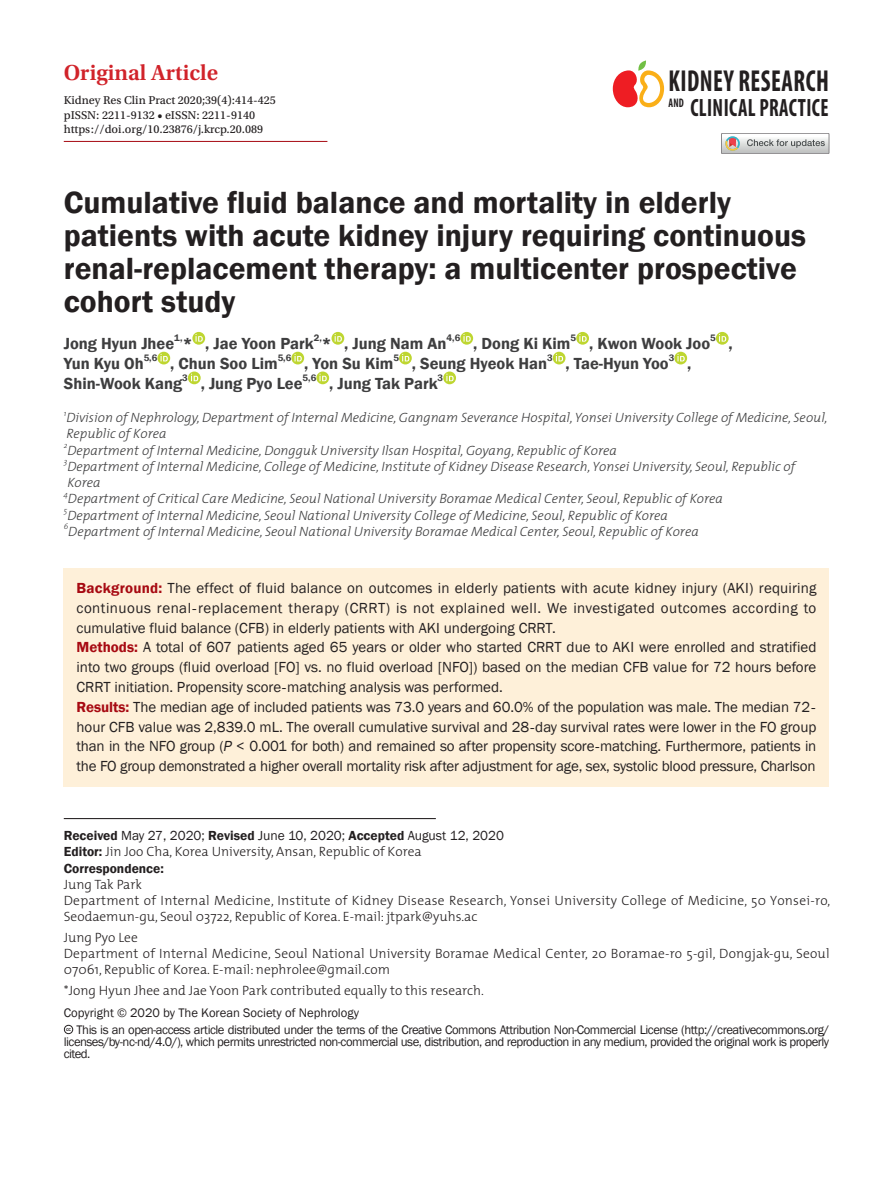
<style>
.page{position:relative;width:893px;height:1191px;background:#fff}
.page>*{position:absolute;margin:0;border:0;box-sizing:border-box;transform-origin:0 0}
.t1{font:600 31.5px/33px "Franklin Gothic";color:#231f20}
.t2{font:700 condensed 30.45px "Myriad Pro";letter-spacing:.02em;color:#231f20;scale:.82 1}
.t3{font:700 condensed 25.05px "Myriad Pro";letter-spacing:.02em;color:#231f20;scale:.82 1}
.t4{font:600 22.8px "Utopia Std";color:#d1232a}
.t5{font:600 16.5px "Franklin Gothic";color:#3e3e3f}
.t6{font:15px/19.8px "Franklin Gothic";color:#231f20}
.t7{font:italic 300 13.5px/16.2px "The Mix";color:#3e3e3f}
.t8{font:300 13.5px/16.2px "The Mix";color:#231f20}
.t9{font:300 13.5px/16.2px "The Mix";letter-spacing:.02em;color:#231f20}
.t10{font:13.5px "Franklin Gothic";color:#231f20}
.t11{font:600 13.5px "Franklin Gothic";color:#231f20}
.t12{font:12.75px/12px "Franklin Gothic";letter-spacing:-.04em;color:#231f20;text-align:justify}
.t13{font:12.75px "Franklin Gothic";color:#231f20}
.t14{font:12px/14.4px "Utopia Std Capt";color:#231f20}
.t15{font:600 9.6px "Franklin Gothic";color:#3e3e3f}
.t16{font:italic 300 7.8px "The Mix";color:#3e3e3f}
.t17{font:3.9px "Gothic 725 BT Black A";color:#231f20}
.s1{font-weight:600;color:#a70a12}
.s2{font-family:"Utopia Std Capt"}
.s3{font-style:italic}
.s4{font-weight:600}
.s5{font-family:"Franklin Gothic";font-weight:600}
</style>
<div class="page">
<div style="left:64px;top:567px;width:765px;height:219px;background:#fef0d9"></div>
<svg style="left:192px;top:332px;width:13px;height:13px"></svg>
<svg style="left:196px;top:334px;width:7px;height:7px"></svg>
<svg style="left:332px;top:332px;width:12px;height:13px"></svg>
<svg style="left:335px;top:334px;width:7px;height:7px"></svg>
<svg style="left:460px;top:332px;width:13px;height:13px"></svg>
<svg style="left:463px;top:334px;width:8px;height:7px"></svg>
<svg style="left:576px;top:332px;width:13px;height:13px"></svg>
<svg style="left:579px;top:334px;width:8px;height:7px"></svg>
<svg style="left:716px;top:332px;width:13px;height:13px"></svg>
<svg style="left:719px;top:334px;width:7px;height:7px"></svg>
<svg style="left:157px;top:352px;width:13px;height:12px"></svg>
<svg style="left:161px;top:354px;width:7px;height:7px"></svg>
<svg style="left:291px;top:352px;width:13px;height:12px"></svg>
<svg style="left:295px;top:354px;width:7px;height:7px"></svg>
<svg style="left:399px;top:352px;width:13px;height:12px"></svg>
<svg style="left:402px;top:354px;width:7px;height:7px"></svg>
<svg style="left:553px;top:352px;width:12px;height:12px"></svg>
<svg style="left:556px;top:354px;width:7px;height:7px"></svg>
<svg style="left:674px;top:352px;width:13px;height:12px"></svg>
<svg style="left:677px;top:354px;width:8px;height:7px"></svg>
<svg style="left:188px;top:371px;width:13px;height:13px"></svg>
<svg style="left:191px;top:374px;width:7px;height:7px"></svg>
<svg style="left:316px;top:371px;width:13px;height:13px"></svg>
<svg style="left:319px;top:374px;width:8px;height:7px"></svg>
<svg style="left:443px;top:371px;width:13px;height:13px"></svg>
<svg style="left:446px;top:374px;width:8px;height:7px"></svg>
<hr style="left:64px;top:141px;width:263px;height:1px;background:#a70a12">
<svg style="left:721px;top:133px;width:108px;height:21px"></svg>
<svg style="left:613px;top:60px;width:51px;height:47px"></svg>
<hr style="left:64px;top:818px;width:372px;height:1px;background:#231f20">
<div style="left:64px;top:1025px;width:9px;height:9px;border:1px solid #231f20;border-radius:50%"></div>
<h3 class="t4" style="left:64px;top:59px;width:156px">Original Article</h3>
<p class="t14" style="left:64px;top:94px;width:214px">Kidney Res Clin Pract 2020;39(4):414-425 pISSN: 2211-9132 • eISSN: 2211-9140 https://doi.org/10.23876/j.krcp.20.089</p>
<h2 class="t2" style="left:668px;top:62px;width:197px">KIDNEY RESEARCH</h2>
<h3 class="t3" style="left:668px;top:91px;width:197px"><sup>AND</sup> CLINICAL PRACTICE</h3>
<h1 class="t1" style="left:64px;top:187px;width:744px">Cumulative fluid balance and mortality in elderly patients with acute kidney injury requiring continuous renal-replacement therapy: a multicenter prospective cohort study</h1>
<p class="t5" style="left:64px;top:333px;width:112px">Jong Hyun Jhee</p>
<p class="t15" style="left:174px;top:332px;width:10px">1,</p>
<p class="t5" style="left:183px;top:333px;width:132px">* , Jae Yoon Park</p>
<p class="t15" style="left:314px;top:332px;width:10px">2,</p>
<p class="t5" style="left:322px;top:333px;width:126px">* , Jung Nam An</p>
<p class="t15" style="left:447px;top:332px;width:15px">4,6</p>
<p class="t5" style="left:473px;top:333px;width:99px">, Dong Ki Kim</p>
<p class="t15" style="left:571px;top:332px;width:7px">5</p>
<p class="t5" style="left:589px;top:333px;width:123px">, Kwon Wook Joo</p>
<p class="t15" style="left:710px;top:332px;width:7px">5</p>
<p class="t5" style="left:729px;top:333px;width:6px">,</p>
<p class="t5" style="left:64px;top:353px;width:81px">Yun Kyu Oh</p>
<p class="t15" style="left:144px;top:352px;width:15px">5,6</p>
<p class="t5" style="left:170px;top:353px;width:109px">, Chun Soo Lim</p>
<p class="t15" style="left:278px;top:352px;width:15px">5,6</p>
<p class="t5" style="left:304px;top:353px;width:91px">, Yon Su Kim</p>
<p class="t15" style="left:393px;top:352px;width:7px">5</p>
<p class="t5" style="left:412px;top:353px;width:137px">, Seung Hyeok Han</p>
<p class="t15" style="left:547px;top:352px;width:7px">3</p>
<p class="t5" style="left:565px;top:353px;width:105px">, Tae-Hyun Yoo</p>
<p class="t15" style="left:669px;top:352px;width:7px">3</p>
<p class="t5" style="left:687px;top:353px;width:6px">,</p>
<p class="t5" style="left:64px;top:373px;width:120px">Shin-Wook Kang</p>
<p class="t15" style="left:182px;top:372px;width:7px">3</p>
<p class="t5" style="left:201px;top:373px;width:103px">, Jung Pyo Lee</p>
<p class="t15" style="left:303px;top:372px;width:15px">5,6</p>
<p class="t5" style="left:329px;top:373px;width:110px">, Jung Tak Park</p>
<p class="t15" style="left:438px;top:372px;width:7px">3</p>
<p class="t16" style="left:64px;top:407px;width:4px">1</p>
<p class="t7" style="left:66px;top:409px;width:763px">Division of Nephrology, Department of Internal Medicine, Gangnam Severance Hospital, Yonsei University College of Medicine, Seoul,<br>Republic of Korea</p>
<p class="t16" style="left:64px;top:439px;width:5px">2</p>
<p class="t7" style="left:68px;top:441px;width:551px">Department of Internal Medicine, Dongguk University Ilsan Hospital, Goyang, Republic of Korea</p>
<p class="t16" style="left:64px;top:455px;width:5px">3</p>
<p class="t7" style="left:67px;top:458px;width:729px">Department of Internal Medicine, College of Medicine, Institute of Kidney Disease Research, Yonsei University, Seoul, Republic of<br>Korea</p>
<p class="t16" style="left:64px;top:488px;width:6px">4</p>
<p class="t7" style="left:68px;top:490px;width:657px">Department of Critical Care Medicine, Seoul National University Boramae Medical Center, Seoul, Republic of Korea</p>
<p class="t16" style="left:64px;top:504px;width:5px">5</p>
<p class="t7" style="left:67px;top:506px;width:602px">Department of Internal Medicine, Seoul National University College of Medicine, Seoul, Republic of Korea</p>
<p class="t16" style="left:64px;top:520px;width:6px">6</p>
<p class="t7" style="left:68px;top:522px;width:632px">Department of Internal Medicine, Seoul National University Boramae Medical Center, Seoul, Republic of Korea</p>
<p class="t6" style="left:77px;top:578px;width:741px"><span class="s1">Background:</span> The effect of fluid balance on outcomes in elderly patients with acute kidney injury (AKI) requiring continuous renal<span class="s2">-</span>replacement therapy (CRRT) is not explained well. We investigated outcomes according to cumulative fluid balance (CFB) in elderly patients with AKI undergoing CRRT.<br><span class="s1">Methods:</span> A total of 607 patients aged 65 years or older who started CRRT due to AKI were enrolled and stratified into two groups (fluid overload [FO] vs. no fluid overload [NFO]) based on the median CFB value for 72 hours before CRRT initiation. Propensity score<span class="s2">-</span>matching analysis was performed.<br><span class="s1">Results:</span> The median age of included patients was 73.0 years and 60.0% of the population was male. The median 72<span class="s2">- </span>hour CFB value was 2,839.0 mL. The overall cumulative survival and 28<span class="s2">-</span>day survival rates were lower in the FO group than in the NFO group (<span class="s3">P</span> &lt; 0.001 for both) and remained so after propensity score<span class="s2">-</span>matching. Furthermore, patients in the FO group demonstrated a higher overall mortality risk after adjustment for age, sex, systolic blood pressure, Charlson</p>
<p class="t10" style="left:64px;top:827px;width:442px"><span class="s4">Received</span> May 27, 2020; <span class="s4">Revised</span> June 10, 2020; <span class="s4">Accepted</span> August 12, 2020</p>
<p class="t8" style="left:64px;top:843px;width:359px"><span class="s5">Editor:</span> Jin Joo Cha, Korea University, Ansan, Republic of Korea</p>
<p class="t11" style="left:64px;top:859px;width:102px">Correspondence:</p>
<p class="t9" style="left:64px;top:875px;width:768px">Jung Tak Park<br>Department of Internal Medicine, Institute of Kidney Disease Research, Yonsei University College of Medicine, 50 Yonsei-ro,<br>Seodaemun-gu, Seoul 03722, Republic of Korea. E-mail: jtpark@yuhs.ac</p>
<p class="t8" style="left:64px;top:928px;width:767px">Jung Pyo Lee<br>Department of Internal Medicine, Seoul National University Boramae Medical Center, 20 Boramae-ro 5-gil, Dongjak-gu, Seoul<br>07061, Republic of Korea. E-mail: nephrolee@gmail.com</p>
<p class="t8" style="left:64px;top:981px;width:422px">*Jong Hyun Jhee and Jae Yoon Park contributed equally to this research.</p>
<p class="t13" style="left:64px;top:1005px;width:297px">Copyright © 2020 by The Korean Society of Nephrology</p>
<p class="t17" style="left:66px;top:1027px;width:7px">CC</p>
<p class="t12" style="left:64px;top:1023px;width:767px;text-indent:13px">This is an open-access article distributed under the terms of the Creative Commons Attribution Non-Commercial License (http://creativecommons.org/ licenses/by-nc-nd/4.0/), which permits unrestricted non-commercial use, distribution, and reproduction in any medium, provided the original work is properly cited.</p>
</div>
